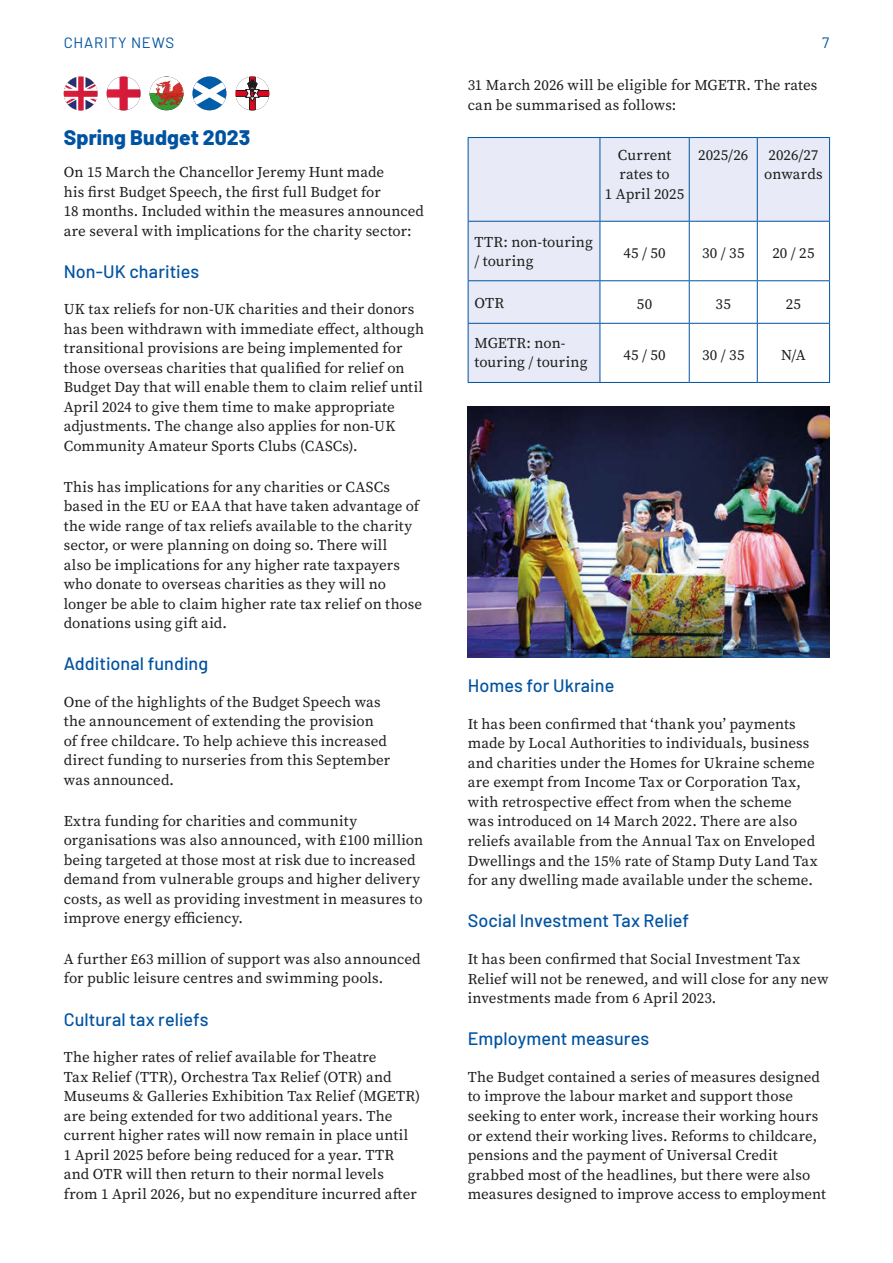
<style>
.page{position:relative;width:893px;height:1263px;background:#fff}
.page>*{position:absolute;margin:0;border:0;box-sizing:border-box;transform-origin:0 0}
.t1{font:800 21px "Barlow";letter-spacing:.005em;color:#0053a1}
.t2{font:500 18px "Barlow";letter-spacing:.005em;color:#0053a1}
.t3{font:15px/19.5px "Source Serif Pro";letter-spacing:.005em;color:#1d1d1b}
.t4{font:15px "Barlow";letter-spacing:.05em;color:#0053a1}
</style>
<div class="page">
<svg style="left:64px;top:77px;width:34px;height:33px"></svg>
<svg style="left:107px;top:77px;width:34px;height:33px"></svg>
<svg style="left:150px;top:93px;width:29px;height:17px"></svg>
<svg style="left:155px;top:80px;width:28px;height:25px"></svg>
<svg style="left:193px;top:77px;width:33px;height:33px"></svg>
<svg style="left:235px;top:77px;width:34px;height:33px"></svg>
<svg style="left:469px;top:138px;width:360px;height:244px;fill:#e8ebf7"></svg>
<hr style="left:468px;top:137px;width:132px;height:1px;background:#0053a1">
<hr style="left:468px;top:138px;width:1px;height:83px;background:#0053a1">
<hr style="left:600px;top:137px;width:89px;height:1px;background:#0053a1">
<hr style="left:600px;top:138px;width:1px;height:83px;background:#0053a1">
<hr style="left:689px;top:137px;width:68px;height:1px;background:#0053a1">
<hr style="left:689px;top:138px;width:1px;height:83px;background:#0053a1">
<hr style="left:757px;top:137px;width:73px;height:1px;background:#0053a1">
<hr style="left:757px;top:138px;width:1px;height:83px;background:#0053a1">
<hr style="left:829px;top:138px;width:1px;height:83px;background:#0053a1">
<hr style="left:468px;top:221px;width:132px;height:1px;background:#0053a1">
<hr style="left:468px;top:222px;width:1px;height:58px;background:#0053a1">
<hr style="left:600px;top:221px;width:89px;height:1px;background:#0053a1">
<hr style="left:600px;top:222px;width:1px;height:58px;background:#0053a1">
<hr style="left:689px;top:221px;width:68px;height:1px;background:#0053a1">
<hr style="left:689px;top:222px;width:1px;height:58px;background:#0053a1">
<hr style="left:757px;top:221px;width:73px;height:1px;background:#0053a1">
<hr style="left:757px;top:222px;width:1px;height:58px;background:#0053a1">
<hr style="left:829px;top:222px;width:1px;height:58px;background:#0053a1">
<hr style="left:468px;top:280px;width:132px;height:1px;background:#0053a1">
<hr style="left:468px;top:281px;width:1px;height:42px;background:#0053a1">
<hr style="left:600px;top:280px;width:89px;height:1px;background:#0053a1">
<hr style="left:600px;top:281px;width:1px;height:42px;background:#0053a1">
<hr style="left:689px;top:280px;width:68px;height:1px;background:#0053a1">
<hr style="left:689px;top:281px;width:1px;height:42px;background:#0053a1">
<hr style="left:757px;top:280px;width:73px;height:1px;background:#0053a1">
<hr style="left:757px;top:281px;width:1px;height:42px;background:#0053a1">
<hr style="left:829px;top:281px;width:1px;height:42px;background:#0053a1">
<hr style="left:468px;top:323px;width:132px;height:1px;background:#0053a1">
<hr style="left:468px;top:324px;width:1px;height:58px;background:#0053a1">
<hr style="left:600px;top:323px;width:89px;height:1px;background:#0053a1">
<hr style="left:600px;top:324px;width:1px;height:58px;background:#0053a1">
<hr style="left:689px;top:323px;width:68px;height:1px;background:#0053a1">
<hr style="left:689px;top:324px;width:1px;height:58px;background:#0053a1">
<hr style="left:757px;top:323px;width:73px;height:1px;background:#0053a1">
<hr style="left:757px;top:324px;width:1px;height:58px;background:#0053a1">
<hr style="left:829px;top:324px;width:1px;height:58px;background:#0053a1">
<hr style="left:468px;top:382px;width:132px;height:1px;background:#0053a1">
<hr style="left:600px;top:382px;width:89px;height:1px;background:#0053a1">
<hr style="left:689px;top:382px;width:68px;height:1px;background:#0053a1">
<hr style="left:757px;top:382px;width:73px;height:1px;background:#0053a1">
<img style="left:468px;top:406px;width:361px;height:251px">
<p class="t4" style="left:64px;top:32px;width:112px">CHARITY NEWS</p>
<p class="t4" style="left:822px;top:32px;width:9px">7</p>
<h1 class="t1" style="left:64px;top:121px;width:188px">Spring Budget 2023</h1>
<p class="t3" style="left:64px;top:162px;width:362px">On 15 March the Chancellor Jeremy Hunt made<br>his first Budget Speech, the first full Budget for<br>18 months. Included within the measures announced are several with implications for the charity sector:</p>
<p class="t2" style="left:64px;top:258px;width:137px">Non-UK charities</p>
<p class="t3" style="left:64px;top:299px;width:362px">UK tax reliefs for non-UK charities and their donors has been withdrawn with immediate effect, although transitional provisions are being implemented for those overseas charities that qualified for relief on Budget Day that will enable them to claim relief until April 2024 to give them time to make appropriate adjustments. The change also applies for non-UK Community Amateur Sports Clubs (CASCs).</p>
<p class="t3" style="left:64px;top:477px;width:360px">This has implications for any charities or CASCs based in the EU or EAA that have taken advantage of the wide range of tax reliefs available to the charity sector, or were planning on doing so. There will<br>also be implications for any higher rate taxpayers who donate to overseas charities as they will no longer be able to claim higher rate tax relief on those donations using gift aid.</p>
<p class="t2" style="left:64px;top:651px;width:146px">Additional funding</p>
<p class="t3" style="left:64px;top:692px;width:328px">One of the highlights of the Budget Speech was the announcement of extending the provision of free childcare. To help achieve this increased direct funding to nurseries from this September was announced.</p>
<p class="t3" style="left:64px;top:811px;width:361px">Extra funding for charities and community organisations was also announced, with £100 million being targeted at those most at risk due to increased demand from vulnerable groups and higher delivery costs, as well as providing investment in measures to improve energy efficiency.</p>
<p class="t3" style="left:64px;top:949px;width:359px">A further £63 million of support was also announced for public leisure centres and swimming pools.</p>
<p class="t2" style="left:64px;top:1006px;width:146px">Cultural tax reliefs</p>
<p class="t3" style="left:64px;top:1047px;width:358px">The higher rates of relief available for Theatre<br>Tax Relief (TTR), Orchestra Tax Relief (OTR) and Museums &amp; Galleries Exhibition Tax Relief (MGETR) are being extended for two additional years. The current higher rates will now remain in place until<br>1 April 2025 before being reduced for a year. TTR and OTR will then return to their normal levels from 1 April 2026, but no expenditure incurred after</p>
<p class="t3" style="left:468px;top:76px;width:351px">31 March 2026 will be eligible for MGETR. The rates can be summarised as follows:</p>
<p class="t3" style="left:605px;top:145px;width:81px;text-align:center">Current rates to<br>1 April 2025</p>
<p class="t3" style="left:698px;top:145px;width:52px">2025/26</p>
<p class="t3" style="left:764px;top:145px;width:60px">2026/27 onwards</p>
<p class="t3" style="left:474px;top:232px;width:120px">TTR: non-touring / touring</p>
<p class="t3" style="left:623px;top:243px;width:44px">45 / 50</p>
<p class="t3" style="left:702px;top:243px;width:44px">30 / 35</p>
<p class="t3" style="left:772px;top:243px;width:44px">20 / 25</p>
<p class="t3" style="left:474px;top:293px;width:31px">OTR</p>
<p class="t3" style="left:637px;top:294px;width:17px">50</p>
<p class="t3" style="left:716px;top:294px;width:17px">35</p>
<p class="t3" style="left:786px;top:294px;width:17px">25</p>
<p class="t3" style="left:474px;top:333px;width:114px">MGETR: non&shy;touring / touring</p>
<p class="t3" style="left:623px;top:345px;width:44px">45 / 50</p>
<p class="t3" style="left:702px;top:345px;width:44px">30 / 35</p>
<p class="t3" style="left:781px;top:345px;width:26px">N/A</p>
<p class="t2" style="left:468px;top:672px;width:148px">Homes for Ukraine</p>
<p class="t3" style="left:468px;top:714px;width:351px">It has been confirmed that ‘thank you’ payments made by Local Authorities to individuals, business and charities under the Homes for Ukraine scheme are exempt from Income Tax or Corporation Tax, with retrospective effect from when the scheme was introduced on 14 March 2022. There are also reliefs available from the Annual Tax on Enveloped Dwellings and the 15% rate of Stamp Duty Land Tax for any dwelling made available under the scheme.</p>
<p class="t2" style="left:468px;top:908px;width:223px">Social Investment Tax Relief</p>
<p class="t3" style="left:468px;top:949px;width:362px">It has been confirmed that Social Investment Tax<br>Relief will not be renewed, and will close for any new investments made from 6 April 2023.</p>
<p class="t2" style="left:468px;top:1026px;width:183px">Employment measures</p>
<p class="t3" style="left:468px;top:1067px;width:360px">The Budget contained a series of measures designed to improve the labour market and support those seeking to enter work, increase their working hours or extend their working lives. Reforms to childcare, pensions and the payment of Universal Credit grabbed most of the headlines, but there were also measures designed to improve access to employment</p>
</div>
